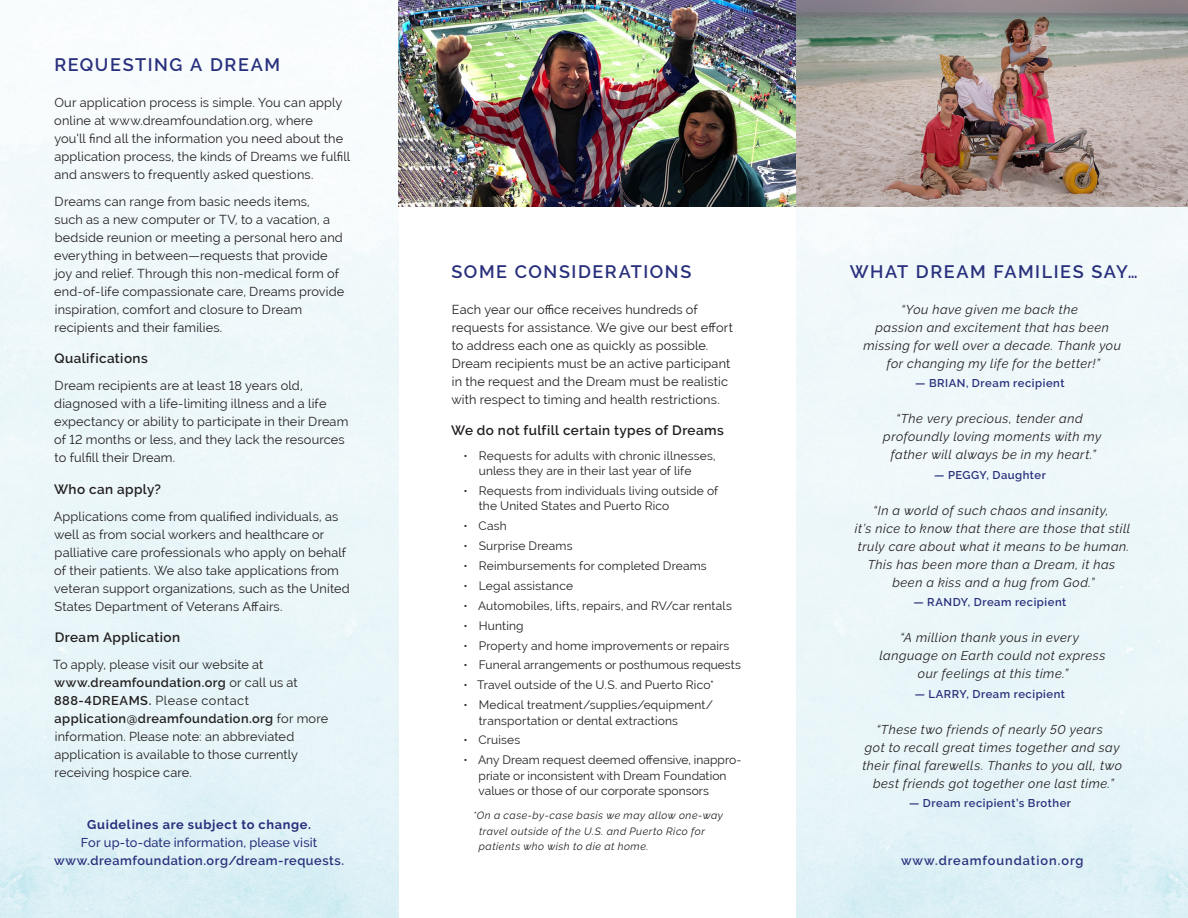
<style>
.page{position:relative;width:1188px;height:918px;background:#fff}
.page>*{position:absolute;margin:0;border:0;box-sizing:border-box;transform-origin:0 0}
.a-head{font:600 18px "Raleway";letter-spacing:.085em;color:#29307c}
.b-head{font:600 13.5px "Raleway";letter-spacing:.03em;color:#231f20}
.body{font:12.75px/18px "Raleway";letter-spacing:.01em;color:#231f20}
.quotes{font:italic 12.75px/18px "Raleway";letter-spacing:.04em;color:#231f20;text-align:center}
.body-2{font:600 12.75px/18px "Raleway";letter-spacing:.045em;color:#29307c;text-align:center}
.body-3{font:600 12.75px "Raleway";letter-spacing:.075em;color:#29307c}
.t1{font:12px/15.3px "Raleway";letter-spacing:.01em;color:#231f20}
.quote_credit{font:600 11.25px "Raleway";letter-spacing:.045em;color:#29307c}
.note{font:italic 10.5px/15.3px "Raleway";letter-spacing:.045em;color:#231f20}
.s1{font-weight:600}
.s2{font-weight:700}
.s3{font-weight:500}
</style>
<div class="page">
<img style="left:398px;top:0;width:790px;height:207px">
<p class="a-head" style="left:54px;top:54px;width:227px">REQUESTING A DREAM</p>
<p class="body" style="left:54px;top:93px;width:298px">Our application process is simple. You can apply online at www.dreamfoundation.org, where<br>you’ll find all the information you need about the application process, the kinds of Dreams we fulfill and answers to frequently asked questions.</p>
<p class="body" style="left:54px;top:192px;width:292px">Dreams can range from basic needs items,<br>such as a new computer or TV, to a vacation, a bedside reunion or meeting a personal hero and everything in between—requests that provide joy and relief. Through this non-medical form of end-of-life compassionate care, Dreams provide inspiration, comfort and closure to Dream recipients and their families.</p>
<p class="b-head" style="left:55px;top:351px;width:95px">Qualifications</p>
<p class="body" style="left:54px;top:377px;width:296px">Dream recipients are at least 18 years old, diagnosed with a life-limiting illness and a life expectancy or ability to participate in their Dream of 12 months or less, and they lack the resources to fulfill their Dream.</p>
<p class="b-head" style="left:54px;top:481px;width:109px">Who can apply?</p>
<p class="body" style="left:54px;top:507px;width:298px">Applications come from qualified individuals, as well as from social workers and healthcare or palliative care professionals who apply on behalf of their patients. We also take applications from veteran support organizations, such as the United States Department of Veterans Affairs.</p>
<p class="b-head" style="left:55px;top:630px;width:127px">Dream Application</p>
<p class="body" style="left:53px;top:656px;width:277px">To apply, please visit our website at <span class="s1">www.dreamfoundation.org</span> or call us at <span class="s1">888-4DREAMS.</span> Please contact <span class="s1">application@dreamfoundation.org</span> for more information. Please note: an abbreviated application is available to those currently receiving hospice care.</p>
<p class="body-2" style="left:54px;top:816px;width:292px"><span class="s2">Guidelines are subject to change.<br></span><span class="s3">For up-to-date information, please visit </span>www.dreamfoundation.org/dream-requests.</p>
<p class="a-head" style="left:451px;top:261px;width:241px">SOME CONSIDERATIONS</p>
<p class="body" style="left:451px;top:300px;width:283px">Each year our office receives hundreds of requests for assistance. We give our best effort to address each one as quickly as possible.<br>Dream recipients must be an active participant in the request and the Dream must be realistic with respect to timing and health restrictions.</p>
<p class="b-head" style="left:451px;top:423px;width:274px">We do not fulfill certain types of Dreams</p>
<p class="t1" style="left:479px;top:448px;width:238px;text-indent:-15px">• Requests for adults with chronic illnesses, unless they are in their last year of life</p>
<p class="t1" style="left:479px;top:483px;width:241px;text-indent:-15px">• Requests from individuals living outside of the United States and Puerto Rico</p>
<p class="t1" style="left:464px;top:518px;width:45px">• Cash</p>
<p class="t1" style="left:464px;top:538px;width:110px">• Surprise Dreams</p>
<p class="t1" style="left:464px;top:558px;width:245px">• Reimbursements for completed Dreams</p>
<p class="t1" style="left:464px;top:578px;width:111px">• Legal assistance</p>
<p class="t1" style="left:464px;top:598px;width:270px">• Automobiles, lifts, repairs, and RV/car rentals</p>
<p class="t1" style="left:464px;top:618px;width:62px">• Hunting</p>
<p class="t1" style="left:464px;top:638px;width:267px">• Property and home improvements or repairs</p>
<p class="t1" style="left:464px;top:658px;width:279px">• Funeral arrangements or posthumous requests</p>
<p class="t1" style="left:464px;top:677px;width:252px">• Travel outside of the U.S. and Puerto Rico*</p>
<p class="t1" style="left:479px;top:697px;width:236px;text-indent:-15px">• Medical treatment/supplies/equipment/ transportation or dental extractions</p>
<p class="t1" style="left:464px;top:733px;width:58px">• Cruises</p>
<p class="t1" style="left:478px;top:752px;width:264px;text-indent:-15px">• Any Dream request deemed offensive, inappro&shy;priate or inconsistent with Dream Foundation values or those of our corporate sponsors</p>
<p class="note" style="left:479px;top:808px;width:246px;text-indent:-6px">*On a case-by-case basis we may allow one-way travel outside of the U.S. and Puerto Rico for patients who wish to die at home.</p>
<p class="a-head" style="left:850px;top:261px;width:290px">WHAT DREAM FAMILIES SAY…</p>
<p class="quotes" style="left:863px;top:300px;width:259px">“You have given me back the<br>passion and excitement that has been missing for well over a decade. Thank you for changing my life for the better!”</p>
<p class="quote_credit" style="left:915px;top:377px;width:151px">— BRIAN, Dream recipient</p>
<p class="quotes" style="left:883px;top:410px;width:220px">“The very precious, tender and profoundly loving moments with my father will always be in my heart.”</p>
<p class="quote_credit" style="left:934px;top:468px;width:113px">— PEGGY, Daughter</p>
<p class="quotes" style="left:855px;top:501px;width:277px">“In a world of such chaos and insanity,<br>it’s nice to know that there are those that still truly care about what it means to be human.<br>This has been more than a Dream, it has been a kiss and a hug from God.”</p>
<p class="quote_credit" style="left:913px;top:596px;width:154px">— RANDY, Dream recipient</p>
<p class="quotes" style="left:880px;top:629px;width:227px">“A million thank yous in every language on Earth could not express our feelings at this time.”</p>
<p class="quote_credit" style="left:915px;top:687px;width:152px">— LARRY, Dream recipient</p>
<p class="quotes" style="left:862px;top:720px;width:261px">“These two friends of nearly 50 years<br>got to recall great times together and say their final farewells. Thanks to you all, two best friends got together one last time.”</p>
<p class="quote_credit" style="left:909px;top:797px;width:164px">— Dream recipient’s Brother</p>
<p class="body-3" style="left:901px;top:853px;width:184px">www.dreamfoundation.org</p>
</div>
